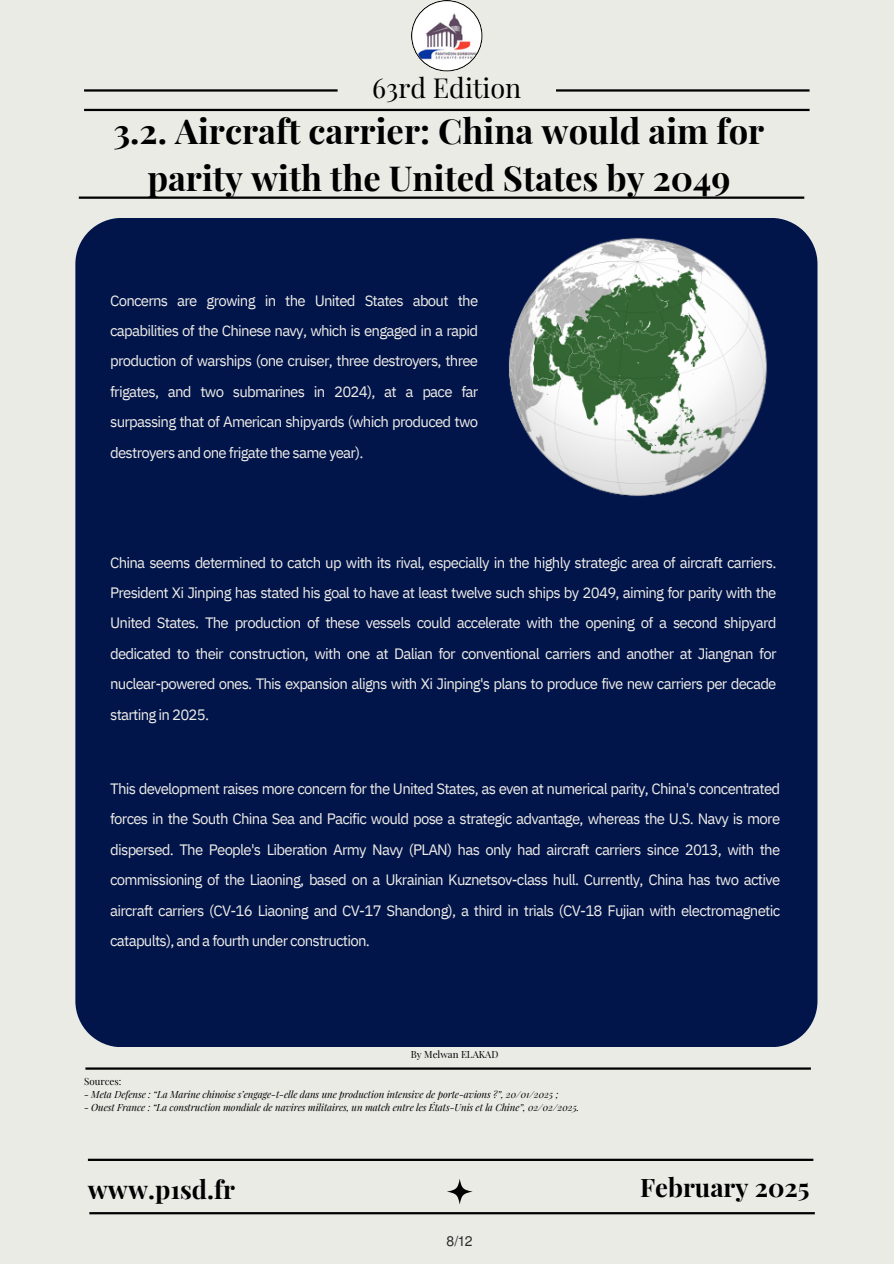
<style>
.page{position:relative;width:894px;height:1264px;background:#fff}
.page>*{position:absolute;margin:0;border:0;box-sizing:border-box;transform-origin:0 0}
.t1{font:700 34.5px/47.2px "Playfair Display";color:#000;text-align:center}
.t2{font:27px "Playfair Display";color:#000}
.t3{font:700 25.5px "Playfair Display";color:#000}
.t4{font:15px/30.3px "IBM Plex Sans";letter-spacing:-.05em;color:#f0ede8;text-align:justify}
.t5{font:13.95px "Mukti";color:#2b2b2b}
.t6{font:italic 9.75px "Playfair Display";letter-spacing:-.01em;color:#000}
.t7{font:9.75px "Playfair Display";color:#000}
</style>
<div class="page">
<div style="left:0;top:0;width:893px;height:1263px;background:#ebebe6"></div>
<hr style="left:85px;top:1067px;width:725px;height:2px;background:#000">
<hr style="left:89px;top:1212px;width:725px;height:2px;background:#000">
<hr style="left:88px;top:1158px;width:725px;height:2px;background:#000">
<div style="left:75px;top:218px;width:742px;height:828px;background:#01154b"></div>
<hr style="left:84px;top:109px;width:725px;height:2px;background:#000">
<hr style="left:79px;top:196px;width:725px;height:3px;background:#000">
<img style="left:508px;top:237px;width:259px;height:259px">
<svg style="left:446px;top:1178px;width:26px;height:26px"></svg>
<svg style="left:411px;top:0;width:71px;height:72px"></svg>
<hr style="left:84px;top:89px;width:253px;height:3px;background:#000">
<hr style="left:556px;top:89px;width:253px;height:3px;background:#000">
<p class="t2" style="left:372px;top:68px;width:150px">63rd Edition</p>
<h3 class="t1" style="left:113px;top:106px;width:652px">3.2. Aircraft carrier: China would aim for parity with the United States by 2049</h3>
<p class="t4" style="left:110px;top:285px;width:369px">Concerns are growing in the United States about the capabilities of the Chinese navy, which is engaged in a rapid production of warships (one cruiser, three destroyers, three frigates, and two submarines in 2024), at a pace far surpassing that of American shipyards (which produced two destroyers and one frigate the same year).</p>
<p class="t4" style="left:110px;top:547px;width:667px">China seems determined to catch up with its rival, especially in the highly strategic area of aircraft carriers.<br>President Xi Jinping has stated his goal to have at least twelve such ships by 2049, aiming for parity with the United States. The production of these vessels could accelerate with the opening of a second shipyard dedicated to their construction, with one at Dalian for conventional carriers and another at Jiangnan for nuclear-powered ones. This expansion aligns with Xi Jinping's plans to produce five new carriers per decade starting in 2025.</p>
<h5 class="t4" style="left:110px;top:773px;width:671px">This development raises more concern for the United States, as even at numerical parity, China's concentrated forces in the South China Sea and Pacific would pose a strategic advantage, whereas the U.S. Navy is more dispersed. The People's Liberation Army Navy (PLAN) has only had aircraft carriers since 2013, with the commissioning of the Liaoning, based on a Ukrainian Kuznetsov-class hull. Currently, China has two active aircraft carriers (CV-16 Liaoning and CV-17 Shandong), a third in trials (CV-18 Fujian with electromagnetic catapults), and a fourth under construction.</h5>
<p class="t7" style="left:411px;top:1047px;width:89px">By Melwan ELAKAD</p>
<h5 class="t7" style="left:84px;top:1074px;width:39px">Sources:</h5>
<h5 class="t6" style="left:84px;top:1087px;width:475px">- Meta Defense : “La Marine chinoise s’engage-t-elle dans une production intensive de porte-avions ?”, 20/01/2025 ;</h5>
<p class="t6" style="left:84px;top:1100px;width:496px">- Ouest France : “La construction mondiale de navires militaires, un match entre les États-Unis et la Chine”, 02/02/2025.</p>
<p class="t3" style="left:88px;top:1171px;width:148px">www.p1sd.fr</p>
<h1 class="t3" style="left:640px;top:1169px;width:171px">February 2025</h1>
<p class="t5" style="left:446px;top:1230px;width:27px">8/12</p>
</div>
